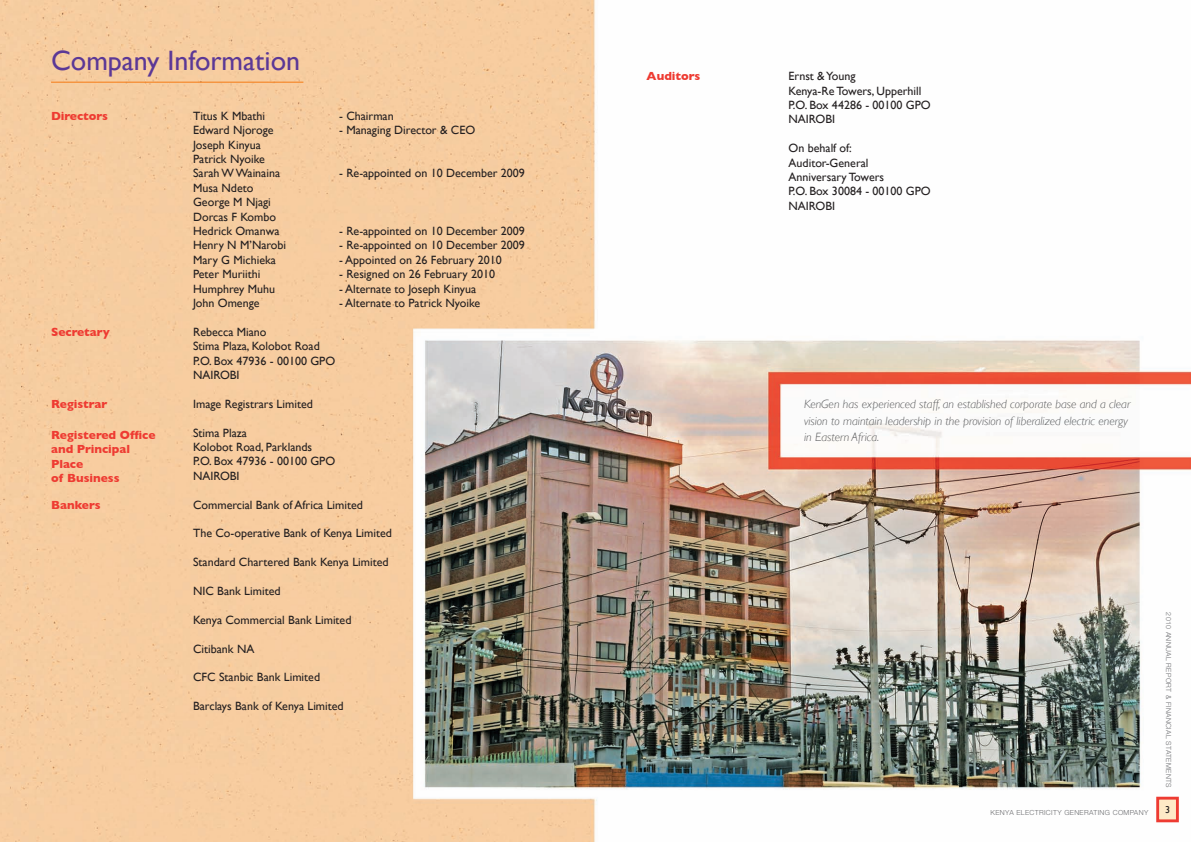
<style>
.page{position:relative;width:1191px;height:842px;background:#fff}
.page>*{position:absolute;margin:0;border:0;box-sizing:border-box;transform-origin:0 0}
.t1{font:28px "Gill Sans";color:#5b3896}
.t2{font:12px/14.4px "Gill Sans";color:#231f20}
.t3{font:italic 300 12px/16.5px "Gill Sans";color:#57585a}
.t4{font:700 12px/14.4px "Gill Sans";color:#ee3b32}
.t5{font:10px "Gill Sans";color:#231f20}
.t6{font:300 7px "Helvetica Neue";letter-spacing:.05em;color:#6c6d70}
</style>
<div class="page">
<img style="left:0;top:0;width:1191px;height:842px">
<div style="left:1157px;top:798px;width:20px;height:23px;background:#feeac7"></div>
<div style="left:1156px;top:797px;width:22px;height:25px;border:3px solid #ee3b32"></div>
<hr style="left:51px;top:82px;width:252px;height:1px;background:#f58220">
<h1 class="t1" style="left:51px;top:44px;width:251px">Company Information</h1>
<p class="t4" style="left:51px;top:108px;width:58px">Directors</p>
<p class="t2" style="left:193px;top:108px;width:74px">Titus K Mbathi</p>
<p class="t2" style="left:339px;top:108px;width:56px">- Chairman</p>
<p class="t2" style="left:193px;top:123px;width:82px">Edward Njoroge</p>
<p class="t2" style="left:339px;top:123px;width:138px">- Managing Director &amp; CEO</p>
<p class="t2" style="left:193px;top:137px;width:89px">Joseph Kinyua<br>Patrick Nyoike<br>Sarah W Wainaina</p>
<p class="t2" style="left:339px;top:166px;width:187px">- Re-appointed on 10 December 2009</p>
<p class="t2" style="left:193px;top:180px;width:88px">Musa Ndeto<br>George M Njagi<br>Dorcas F Kombo<br>Hedrick Omanwa</p>
<p class="t2" style="left:339px;top:224px;width:187px">- Re-appointed on 10 December 2009</p>
<p class="t2" style="left:193px;top:238px;width:95px">Henry N M’Narobi</p>
<p class="t2" style="left:339px;top:238px;width:187px">- Re-appointed on 10 December 2009</p>
<p class="t2" style="left:193px;top:252px;width:84px">Mary G Michieka</p>
<p class="t2" style="left:339px;top:252px;width:164px">- Appointed on 26 February 2010</p>
<p class="t2" style="left:193px;top:267px;width:69px">Peter Muriithi</p>
<p class="t2" style="left:339px;top:267px;width:157px">- Resigned on 26 February 2010</p>
<p class="t2" style="left:193px;top:281px;width:84px">Humphrey Muhu</p>
<p class="t2" style="left:339px;top:281px;width:139px">- Alternate to Joseph Kinyua</p>
<p class="t2" style="left:193px;top:296px;width:68px">John Omenge</p>
<p class="t2" style="left:339px;top:296px;width:143px">- Alternate to Patrick Nyoike</p>
<p class="t4" style="left:51px;top:324px;width:60px">Secretary</p>
<p class="t2" style="left:193px;top:324px;width:144px">Rebecca Miano<br>Stima Plaza, Kolobot Road<br>P.O. Box 47936 - 00100 GPO<br>NAIROBI</p>
<p class="t4" style="left:51px;top:396px;width:58px">Registrar</p>
<p class="t2" style="left:193px;top:396px;width:121px">Image Registrars Limited</p>
<p class="t2" style="left:193px;top:425px;width:144px">Stima Plaza<br>Kolobot Road, Parklands<br>P.O. Box 47936 - 00100 GPO<br>NAIROBI</p>
<p class="t4" style="left:51px;top:497px;width:51px">Bankers</p>
<p class="t2" style="left:193px;top:497px;width:171px">Commercial Bank of Africa Limited</p>
<p class="t2" style="left:193px;top:526px;width:200px">The Co-operative Bank of Kenya Limited</p>
<p class="t2" style="left:193px;top:555px;width:197px">Standard Chartered Bank Kenya Limited</p>
<p class="t2" style="left:193px;top:584px;width:89px">NIC Bank Limited</p>
<p class="t2" style="left:193px;top:612px;width:160px">Kenya Commercial Bank Limited</p>
<p class="t2" style="left:193px;top:641px;width:63px">Citibank NA</p>
<p class="t2" style="left:193px;top:670px;width:129px">CFC Stanbic Bank Limited</p>
<p class="t2" style="left:193px;top:699px;width:152px">Barclays Bank of Kenya Limited</p>
<p class="t4" style="left:51px;top:428px;width:106px">Registered Office and Principal<br>Place<br>of Business</p>
<p class="t4" style="left:646px;top:69px;width:55px">Auditors</p>
<p class="t2" style="left:788px;top:69px;width:144px">Ernst &amp; Young<br>Kenya-Re Towers, Upperhill<br>P.O. Box 44286 - 00100 GPO<br>NAIROBI</p>
<p class="t2" style="left:788px;top:141px;width:144px">On behalf of:<br>Auditor-General<br>Anniversary Towers<br>P.O. Box 30084 - 00100 GPO<br>NAIROBI</p>
<p class="t3" style="left:804px;top:396px;width:328px">KenGen has experienced staff, an established corporate base and a clear vision to maintain leadership in the provision of liberalized electric energy in Eastern Africa.</p>
<p class="t6" style="left:1172px;top:612px;width:177px;rotate:90deg">2010 ANNUAL REPORT &amp; FINANCIAL STATEMENTS</p>
<p class="t6" style="left:990px;top:808px;width:159px">KENYA ELECTRICITY GENERATING COMPANY</p>
<p class="t5" style="left:1165px;top:804px;width:6px">3</p>
</div>
